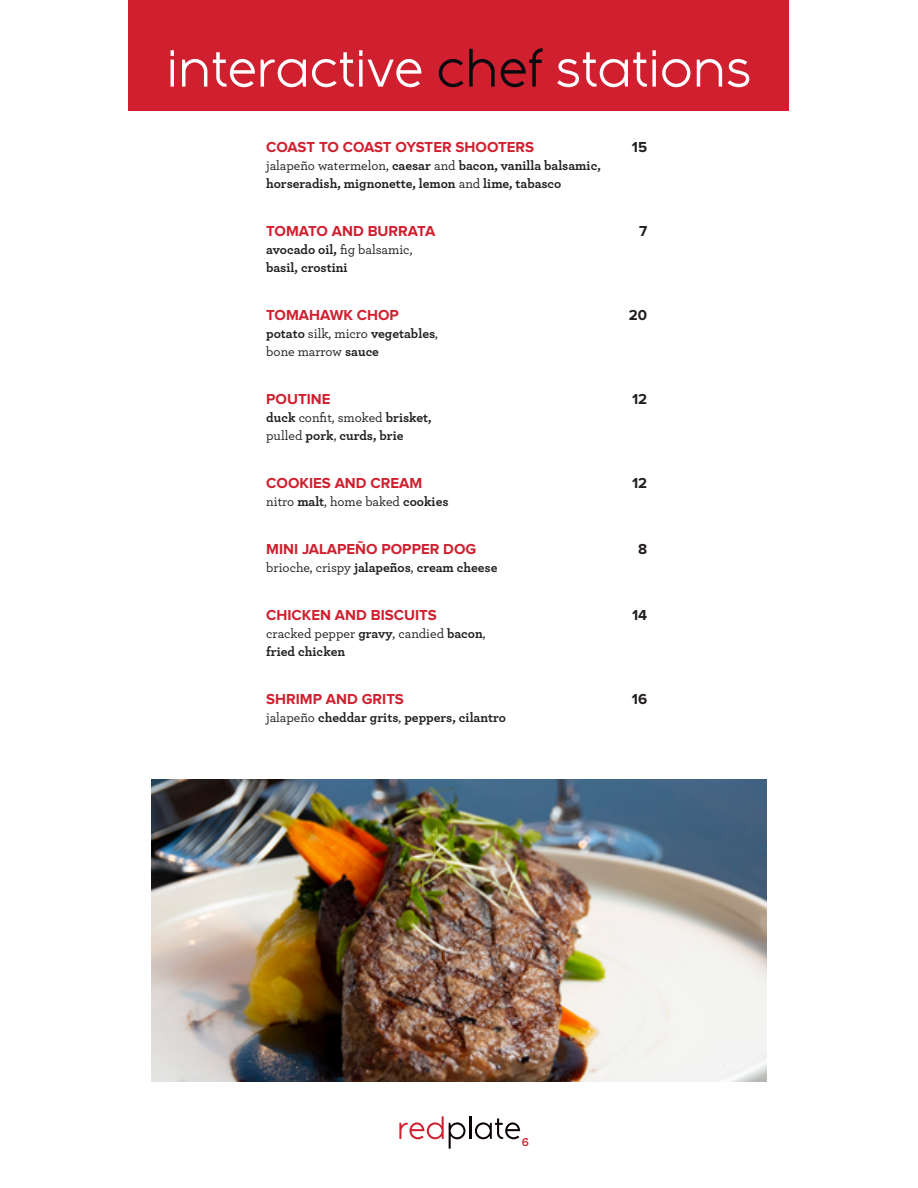
<style>
.page{position:relative;width:918px;height:1188px;background:#fff}
.page>*{position:absolute;margin:0;border:0;box-sizing:border-box;transform-origin:0 0}
.t1{font:54px "Full Sans LC50";color:#fff}
.t2{font:700 15px "Proxima Nova";color:#d0202f}
.t3{font:700 15px "Proxima Nova";color:#231f20}
.t4{font:700 13.5px/18px "Archer Pro";color:#231f20}
.t5{font:500 13.5px/18px "Archer Pro";color:#231f20}
.t6{font:700 12px "Archer Pro";color:#d0202f}
.s1{color:#090a0f}
.s2{font-weight:500}
.s3{font-weight:700}
</style>
<div class="page">
<div style="left:129px;top:0;width:660px;height:110px;background:#d0202f"></div>
<svg style="left:399px;top:1116px;width:67px;height:33px"></svg>
<hr style="left:469px;top:1116px;width:2px;height:23px;background:#0b0206">
<svg style="left:475px;top:1118px;width:45px;height:21px"></svg>
<img style="left:151px;top:780px;width:616px;height:301px">
<h1 class="t1" style="left:166px;top:37px;width:587px">interactive <span class="s1">chef</span> stations</h1>
<p class="t2" style="left:266px;top:139px;width:270px">COAST TO COAST OYSTER SHOOTERS</p>
<p class="t3" style="left:632px;top:139px;width:17px">15</p>
<p class="t4" style="left:266px;top:156px;width:336px"><span class="s2">jalapeño watermelon,</span> caesar <span class="s2">and</span> bacon, vanilla balsamic, horseradish, mignonette, lemon <span class="s2">and</span> lime, tabasco</p>
<p class="t2" style="left:266px;top:223px;width:171px">TOMATO AND BURRATA</p>
<p class="t3" style="left:639px;top:223px;width:10px">7</p>
<p class="t4" style="left:266px;top:240px;width:148px">avocado oil, <span class="s2">fig balsamic, </span>basil, crostini</p>
<p class="t2" style="left:266px;top:307px;width:134px">TOMAHAWK CHOP</p>
<p class="t3" style="left:629px;top:307px;width:20px">20</p>
<p class="t4" style="left:266px;top:324px;width:173px">potato <span class="s2">silk, micro</span> vegetables<span class="s2">, bone marrow</span> sauce</p>
<p class="t2" style="left:266px;top:391px;width:66px">POUTINE</p>
<p class="t3" style="left:632px;top:391px;width:17px">12</p>
<p class="t4" style="left:266px;top:408px;width:167px">duck <span class="s2">confit, smoked</span> brisket, <span class="s2">pulled</span> pork<span class="s2">,</span> curds, brie</p>
<p class="t2" style="left:266px;top:475px;width:158px">COOKIES AND CREAM</p>
<p class="t3" style="left:632px;top:475px;width:17px">12</p>
<p class="t5" style="left:266px;top:492px;width:184px">nitro <span class="s3">malt</span>, home baked <span class="s3">cookies</span></p>
<p class="t2" style="left:266px;top:541px;width:212px">MINI JALAPEÑO POPPER DOG</p>
<p class="t3" style="left:638px;top:541px;width:11px">8</p>
<p class="t4" style="left:266px;top:558px;width:233px"><span class="s2">brioche, crispy</span> jalapeños<span class="s2">,</span> cream cheese</p>
<p class="t2" style="left:266px;top:607px;width:172px">CHICKEN AND BISCUITS</p>
<p class="t3" style="left:632px;top:607px;width:17px">14</p>
<p class="t5" style="left:266px;top:624px;width:221px">cracked pepper <span class="s3">gravy</span>, candied <span class="s3">bacon</span>, <span class="s3">fried chicken</span></p>
<p class="t2" style="left:266px;top:691px;width:139px">SHRIMP AND GRITS</p>
<p class="t3" style="left:632px;top:691px;width:17px">16</p>
<p class="t4" style="left:266px;top:708px;width:241px"><span class="s2">jalapeño</span> cheddar grits<span class="s2">,</span> peppers, cilantro</p>
<p class="t6" style="left:522px;top:1133px;width:9px">6</p>
</div>
